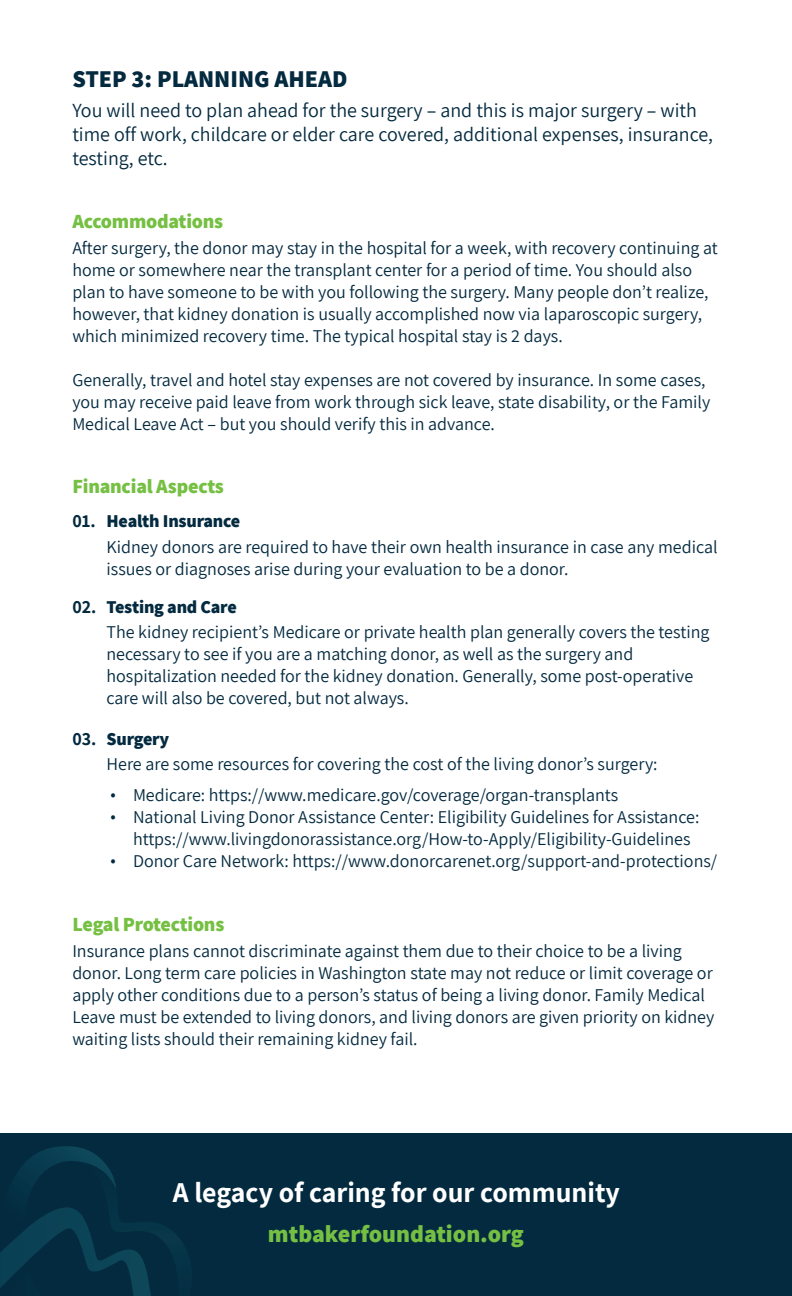
<style>
.page{position:relative;width:792px;height:1296px;background:#fff}
.page>*{position:absolute;margin:0;border:0;box-sizing:border-box;transform-origin:0 0}
.t1{font:700 28px "Assistant";color:#fff}
.t2{font:800 24px "Assistant";color:#75c043}
.t3{font:800 24px "Assistant";color:#042a40}
.t4{font:20px/24px "Assistant";color:#042a40}
.t5{font:800 20px "Assistant";letter-spacing:-.01em;color:#75c043}
.t6{font:18px/22px "Assistant";color:#042a40}
.t7{font:800 18px "Assistant";letter-spacing:-.01em;color:#042a40}
.t8{font:700 18px "Assistant";color:#042a40}
</style>
<div class="page">
<div style="left:0;top:1133px;width:792px;height:163px;background:#042a40"></div>
<svg style="left:0;top:1146px;width:185px;height:150px"></svg>
<h2 class="t3" style="left:72px;top:63px;width:277px">STEP 3: PLANNING AHEAD</h2>
<p class="t4" style="left:72px;top:97px;width:642px">You will need to plan ahead for the surgery – and this is major surgery – with time off work, childcare or elder care covered, additional expenses, insurance, testing, etc.</p>
<p class="t5" style="left:72px;top:207px;width:152px">Accommodations</p>
<p class="t6" style="left:72px;top:236px;width:647px">After surgery, the donor may stay in the hospital for a week, with recovery continuing at home or somewhere near the transplant center for a period of time. You should also plan to have someone to be with you following the surgery. Many people don’t realize, however, that kidney donation is usually accomplished now via laparoscopic surgery, which minimized recovery time. The typical hospital stay is 2 days.</p>
<p class="t6" style="left:72px;top:368px;width:640px">Generally, travel and hotel stay expenses are not covered by insurance. In some cases, you may receive paid leave from work through sick leave, state disability, or the Family<br>Medical Leave Act – but you should verify this in advance.</p>
<p class="t5" style="left:72px;top:473px;width:153px">Financial Aspects</p>
<p class="t8" style="left:72px;top:509px;width:25px">01.</p>
<p class="t6" style="left:107px;top:535px;width:613px">Kidney donors are required to have their own health insurance in case any medical issues or diagnoses arise during your evaluation to be a donor.</p>
<p class="t7" style="left:107px;top:509px;width:135px">Health Insurance</p>
<p class="t8" style="left:72px;top:595px;width:26px">02.</p>
<p class="t8" style="left:72px;top:727px;width:26px">03.</p>
<p class="t7" style="left:107px;top:594px;width:132px">Testing and Care</p>
<p class="t6" style="left:107px;top:621px;width:605px">The kidney recipient’s Medicare or private health plan generally covers the testing necessary to see if you are a matching donor, as well as the surgery and hospitalization needed for the kidney donation. Generally, some post-operative care will also be covered, but not always.</p>
<p class="t7" style="left:107px;top:726px;width:64px">Surgery</p>
<p class="t6" style="left:107px;top:753px;width:553px">Here are some resources for covering the cost of the living donor’s surgery:</p>
<p class="t6" style="left:110px;top:782px;width:7px">• •</p>
<p class="t6" style="left:110px;top:848px;width:7px">•</p>
<p class="t6" style="left:133px;top:783px;width:586px">Medicare: https://www.medicare.gov/coverage/organ-transplants<br>National Living Donor Assistance Center: Eligibility Guidelines for Assistance: https://www.livingdonorassistance.org/How-to-Apply/Eligibility-Guidelines Donor Care Network: https://www.donorcarenet.org/support-and-protections/</p>
<p class="t5" style="left:72px;top:911px;width:154px">Legal Protections</p>
<p class="t6" style="left:72px;top:939px;width:644px">Insurance plans cannot discriminate against them due to their choice to be a living donor. Long term care policies in Washington state may not reduce or limit coverage or apply other conditions due to a person’s status of being a living donor. Family Medical Leave must be extended to living donors, and living donors are given priority on kidney waiting lists should their remaining kidney fail.</p>
<h1 class="t1" style="left:173px;top:1173px;width:449px">A legacy of caring for our community</h1>
<h2 class="t2" style="left:268px;top:1217px;width:258px">mtbakerfoundation.org</h2>
</div>
